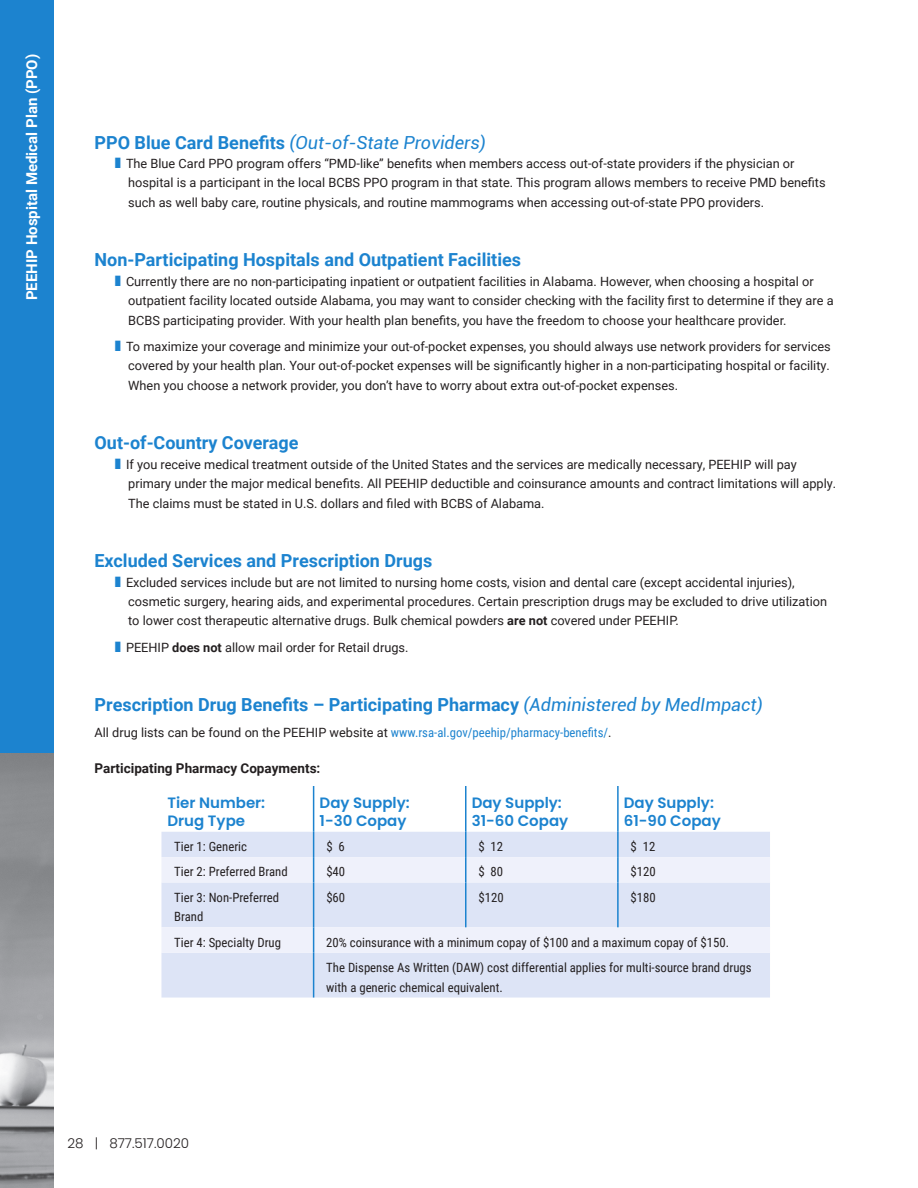
<style>
.page{position:relative;width:918px;height:1188px;background:#fff}
.page>*{position:absolute;margin:0;border:0;box-sizing:border-box;transform-origin:0 0}
.Bold_blue_subhead{font:700 18px "Roboto";color:#1c83cf}
.Bold_blue_subhead-2{font:italic 18px "Roboto";color:#1c83cf}
._19_table_subhead{font:600 15px "Poppins";color:#1c83cf}
.t1{font:700 15px "Roboto";color:#fff}
.Table_header{font:700 13.5px "Roboto";color:#231f20}
.t2{font:300 13.5px "Poppins";color:#231f20}
.Normal_text{font:12.75px/19.5px "Roboto";color:#231f20}
._19_table_text{font:12.75px/19.5px "Roboto Condensed";color:#231f20}
.sidebar{font:italic 12.75px "Georgia";color:#fff}
.s1{font-weight:700;font-style:normal}
.s2{color:#1c83cf}
.s3{font-weight:700}
.s4{font-weight:400;font-style:italic}
.s5{font-family:"Roboto Condensed";color:#1c83cf}
</style>
<div class="page">
<div style="left:161px;top:832px;width:609px;height:166px;background:#dde4f6"></div>
<svg style="left:161px;top:857px;width:609px;height:96px;fill:#eff1fb"></svg>
<hr style="left:313px;top:786px;width:1px;height:46px;background:#1c83cf">
<hr style="left:465px;top:786px;width:1px;height:46px;background:#1c83cf">
<hr style="left:617px;top:786px;width:2px;height:46px;background:#1c83cf">
<svg style="left:313px;top:832px;width:1px;height:50px"></svg>
<hr style="left:313px;top:882px;width:1px;height:45px;background:#1c83cf">
<svg style="left:465px;top:832px;width:1px;height:50px"></svg>
<hr style="left:465px;top:882px;width:1px;height:45px;background:#1c83cf">
<hr style="left:617px;top:832px;width:2px;height:25px;background:#1c83cf">
<hr style="left:617px;top:857px;width:2px;height:25px;background:#1c83cf">
<hr style="left:617px;top:882px;width:2px;height:45px;background:#1c83cf">
<svg style="left:313px;top:927px;width:1px;height:26px"></svg>
<hr style="left:313px;top:953px;width:1px;height:45px;background:#1c83cf">
<div style="left:0;top:0;width:54px;height:754px;background:#1c83cf"></div>
<img style="left:0;top:754px;width:54px;height:434px">
<p class="sidebar" style="left:15px;top:156px;width:103px;rotate:-90deg">VIVA Health Plan</p>
<p class="t1" style="left:21px;top:300px;width:248px;rotate:-90deg">PEEHIP Hospital Medical Plan (PPO)</p>
<p class="Bold_blue_subhead-2" style="left:94px;top:129px;width:393px"><span class="s1">PPO Blue Card Benefits</span> (Out-of-State Providers)</p>
<p class="Normal_text" style="left:128px;top:153px;width:699px;text-indent:-13px"><span class="s2">❚</span> The Blue Card PPO program offers “PMD-like” benefits when members access out-of-state providers if the physician or hospital is a participant in the local BCBS PPO program in that state. This program allows members to receive PMD benefits such as well baby care, routine physicals, and routine mammograms when accessing out-of-state PPO providers.</p>
<p class="Bold_blue_subhead" style="left:94px;top:247px;width:428px">Non-Participating Hospitals and Outpatient Facilities</p>
<p class="Normal_text" style="left:128px;top:271px;width:707px;text-indent:-13px"><span class="s2">❚</span> Currently there are no non-participating inpatient or outpatient facilities in Alabama. However, when choosing a hospital or outpatient facility located outside Alabama, you may want to consider checking with the facility first to determine if they are a<br>BCBS participating provider. With your health plan benefits, you have the freedom to choose your healthcare provider.</p>
<p class="Normal_text" style="left:128px;top:336px;width:704px;text-align:justify;text-indent:-13px"><span class="s2">❚</span> To maximize your coverage and minimize your out-of-pocket expenses, you should always use network providers for services covered by your health plan. Your out-of-pocket expenses will be significantly higher in a non-participating hospital or facility.<br>When you choose a network provider, you don’t have to worry about extra out-of-pocket expenses.</p>
<p class="Bold_blue_subhead" style="left:94px;top:430px;width:206px">Out-of-Country Coverage</p>
<p class="Normal_text" style="left:128px;top:454px;width:709px;text-indent:-13px"><span class="s2">❚</span> If you receive medical treatment outside of the United States and the services are medically necessary, PEEHIP will pay primary under the major medical benefits. All PEEHIP deductible and coinsurance amounts and contract limitations will apply.<br>The claims must be stated in U.S. dollars and filed with BCBS of Alabama.</p>
<p class="Bold_blue_subhead" style="left:94px;top:548px;width:339px">Excluded Services and Prescription Drugs</p>
<p class="Normal_text" style="left:128px;top:572px;width:700px;text-indent:-13px"><span class="s2">❚</span> Excluded services include but are not limited to nursing home costs, vision and dental care (except accidental injuries), cosmetic surgery, hearing aids, and experimental procedures. Certain prescription drugs may be excluded to drive utilization to lower cost therapeutic alternative drugs. Bulk chemical powders <span class="s3">are not</span> covered under PEEHIP.</p>
<p class="Normal_text" style="left:115px;top:637px;width:295px"><span class="s2">❚</span> PEEHIP <span class="s3">does not</span> allow mail order for Retail drugs.</p>
<p class="Bold_blue_subhead" style="left:94px;top:692px;width:670px">Prescription Drug Benefits – Participating Pharmacy <span class="s4">(Administered by MedImpact)</span></p>
<p class="Normal_text" style="left:94px;top:722px;width:519px">All drug lists can be found on the PEEHIP website at <span class="s5">www.rsa-al.gov/peehip/pharmacy-benefits/</span>.</p>
<p class="Table_header" style="left:94px;top:759px;width:227px">Participating Pharmacy Copayments:</p>
<p class="_19_table_subhead" style="left:167px;top:794px;width:99px">Tier Number:</p>
<p class="_19_table_subhead" style="left:167px;top:812px;width:79px">Drug Type</p>
<p class="_19_table_subhead" style="left:320px;top:794px;width:92px">Day Supply:</p>
<p class="_19_table_subhead" style="left:320px;top:812px;width:88px">1-30 Copay</p>
<p class="_19_table_subhead" style="left:472px;top:794px;width:92px">Day Supply:</p>
<p class="_19_table_subhead" style="left:472px;top:812px;width:98px">31-60 Copay</p>
<p class="_19_table_subhead" style="left:624px;top:794px;width:92px">Day Supply:</p>
<p class="_19_table_subhead" style="left:624px;top:812px;width:98px">61-90 Copay</p>
<p class="_19_table_text" style="left:174px;top:836px;width:74px">Tier 1: Generic</p>
<p class="_19_table_text" style="left:326px;top:836px;width:20px">$ 6</p>
<p class="_19_table_text" style="left:478px;top:836px;width:26px">$ 12</p>
<p class="_19_table_text" style="left:631px;top:836px;width:26px">$ 12</p>
<p class="_19_table_text" style="left:174px;top:862px;width:115px">Tier 2: Preferred Brand</p>
<p class="_19_table_text" style="left:326px;top:862px;width:20px">$40</p>
<p class="_19_table_text" style="left:478px;top:862px;width:26px">$ 80</p>
<p class="_19_table_text" style="left:631px;top:862px;width:27px">$120</p>
<p class="_19_table_text" style="left:174px;top:887px;width:107px">Tier 3: Non-Preferred<br>Brand</p>
<p class="_19_table_text" style="left:326px;top:887px;width:20px">$60</p>
<p class="_19_table_text" style="left:478px;top:887px;width:27px">$120</p>
<p class="_19_table_text" style="left:631px;top:887px;width:27px">$180</p>
<p class="_19_table_text" style="left:174px;top:932px;width:108px">Tier 4: Specialty Drug</p>
<p class="_19_table_text" style="left:326px;top:932px;width:404px">20% coinsurance with a minimum copay of $100 and a maximum copay of $150.</p>
<p class="_19_table_text" style="left:326px;top:957px;width:427px">The Dispense As Written (DAW) cost differential applies for multi-source brand drugs with a generic chemical equivalent.</p>
<p class="t2" style="left:68px;top:1136px;width:123px">28 | 877.517.0020</p>
</div>
